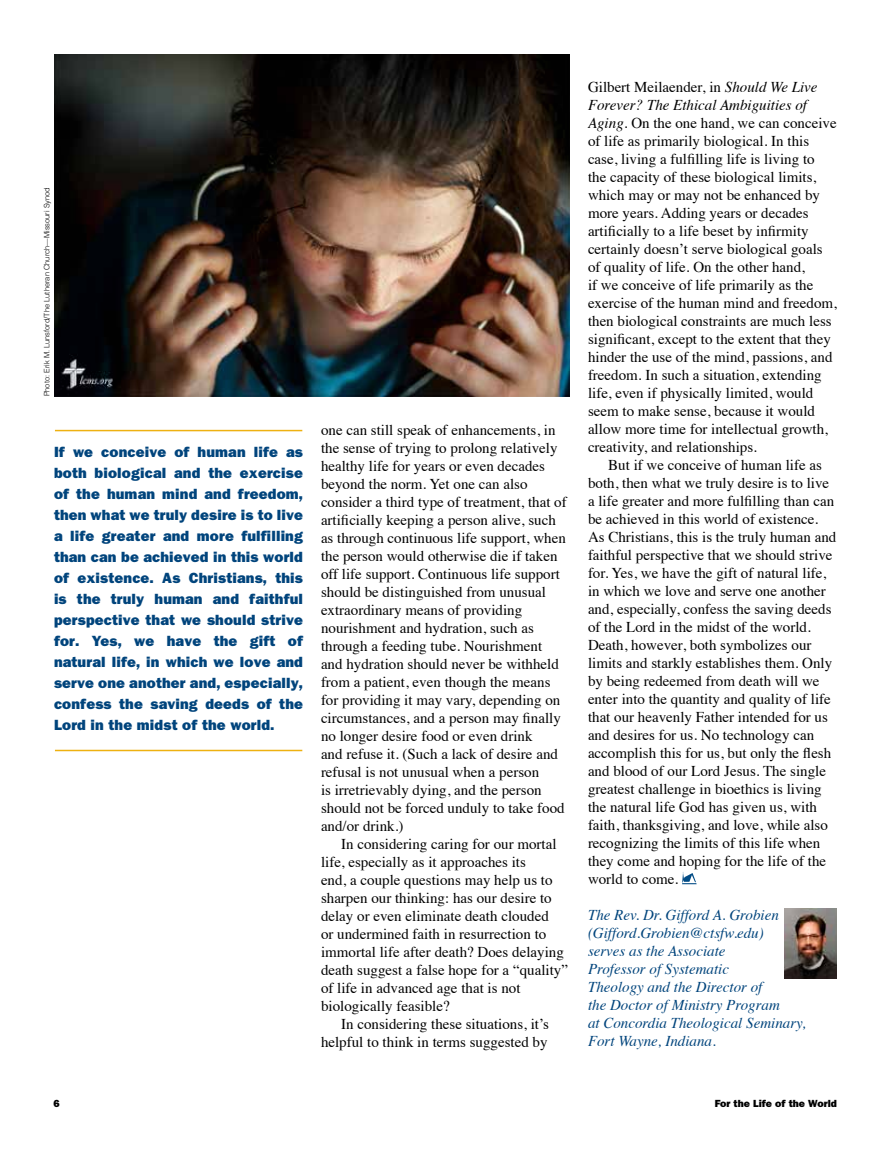
<style>
.page{position:relative;width:891px;height:1161px;background:#fff}
.page>*{position:absolute;margin:0;border:0;box-sizing:border-box;transform-origin:0 0}
.t1{font:15px/18px "Times";color:#000}
.t2{font:800 15px/21px "Tee Franklin";letter-spacing:.01em;color:#00447c;text-align:justify}
.t3{font:italic 15px/18px "Times";color:#00447c}
.t4{font:800 10.5px "Tee Franklin";color:#000}
.t5{font:300 7.5px "Helvetica";color:#000}
.s1{font-style:italic}
</style>
<div class="page">
<img style="left:54px;top:54px;width:516px;height:342px">
<svg style="left:682px;top:872px;width:15px;height:12px"></svg>
<hr style="left:55px;top:430px;width:247px;height:1px;background:#eeb111">
<hr style="left:55px;top:750px;width:247px;height:1px;background:#eeb111">
<img style="left:785px;top:908px;width:52px;height:70px">
<p class="t5" style="left:42px;top:396px;width:211px;rotate:-90deg">Photo: Erik M. Lunsford/The Lutheran Church—Missouri Synod</p>
<p class="t2" style="left:54px;top:442px;width:251px">If we conceive of human life as both biological and the exercise of the human mind and freedom, then what we truly desire is to live a life greater and more fulfilling than can be achieved in this world of existence. As Christians, this is the truly human and faithful perspective that we should strive for. Yes, we have the gift of natural life, in which we love and serve one another and, especially, confess the saving deeds of the Lord in the midst of the world.</p>
<p class="t1" style="left:321px;top:419px;width:247px">one can still speak of enhancements, in the sense of trying to prolong relatively healthy life for years or even decades beyond the norm. Yet one can also consider a third type of treatment, that of artificially keeping a person alive, such as through continuous life support, when the person would otherwise die if taken off life support. Continuous life support should be distinguished from unusual extraordinary means of providing nourishment and hydration, such as through a feeding tube. Nourishment and hydration should never be withheld from a patient, even though the means for providing it may vary, depending on circumstances, and a person may finally no longer desire food or even drink<br>and refuse it. (Such a lack of desire and refusal is not unusual when a person<br>is irretrievably dying, and the person should not be forced unduly to take food and/or drink.)</p>
<p class="t1" style="left:321px;top:833px;width:249px;text-indent:20px">In considering caring for our mortal life, especially as it approaches its<br>end, a couple questions may help us to sharpen our thinking: has our desire to delay or even eliminate death clouded<br>or undermined faith in resurrection to immortal life after death? Does delaying death suggest a false hope for a “quality” of life in advanced age that is not biologically feasible?</p>
<p class="t1" style="left:321px;top:1013px;width:230px;text-align:right">In considering these situations, it’s helpful to think in terms suggested by</p>
<p class="t1" style="left:588px;top:77px;width:251px">Gilbert Meilaender, in <span class="s1">Should We Live Forever? The Ethical Ambiguities of Aging</span>. On the one hand, we can conceive of life as primarily biological. In this case, living a fulfilling life is living to<br>the capacity of these biological limits, which may or may not be enhanced by more years. Adding years or decades artificially to a life beset by infirmity certainly doesn’t serve biological goals of quality of life. On the other hand,<br>if we conceive of life primarily as the exercise of the human mind and freedom, then biological constraints are much less significant, except to the extent that they hinder the use of the mind, passions, and freedom. In such a situation, extending life, even if physically limited, would seem to make sense, because it would allow more time for intellectual growth, creativity, and relationships.</p>
<p class="t1" style="left:588px;top:455px;width:250px;text-indent:20px">But if we conceive of human life as both, then what we truly desire is to live a life greater and more fulfilling than can be achieved in this world of existence.<br>As Christians, this is the truly human and faithful perspective that we should strive for. Yes, we have the gift of natural life, in which we love and serve one another and, especially, confess the saving deeds of the Lord in the midst of the world.<br>Death, however, both symbolizes our limits and starkly establishes them. Only by being redeemed from death will we enter into the quantity and quality of life that our heavenly Father intended for us and desires for us. No technology can accomplish this for us, but only the flesh and blood of our Lord Jesus. The single greatest challenge in bioethics is living the natural life God has given us, with faith, thanksgiving, and love, while also recognizing the limits of this life when they come and hoping for the life of the world to come.</p>
<p class="t3" style="left:588px;top:905px;width:219px">The Rev. Dr. Gifford A. Grobien (Gifford.Grobien@ctsfw.edu)<br>serves as the Associate<br>Professor of Systematic<br>Theology and the Director of<br>the Doctor of Ministry Program<br>at Concordia Theological Seminary,<br>Fort Wayne, Indiana.</p>
<p class="t4" style="left:53px;top:1097px;width:8px">6</p>
<p class="t4" style="left:715px;top:1097px;width:124px">For the Life of the World</p>
</div>
